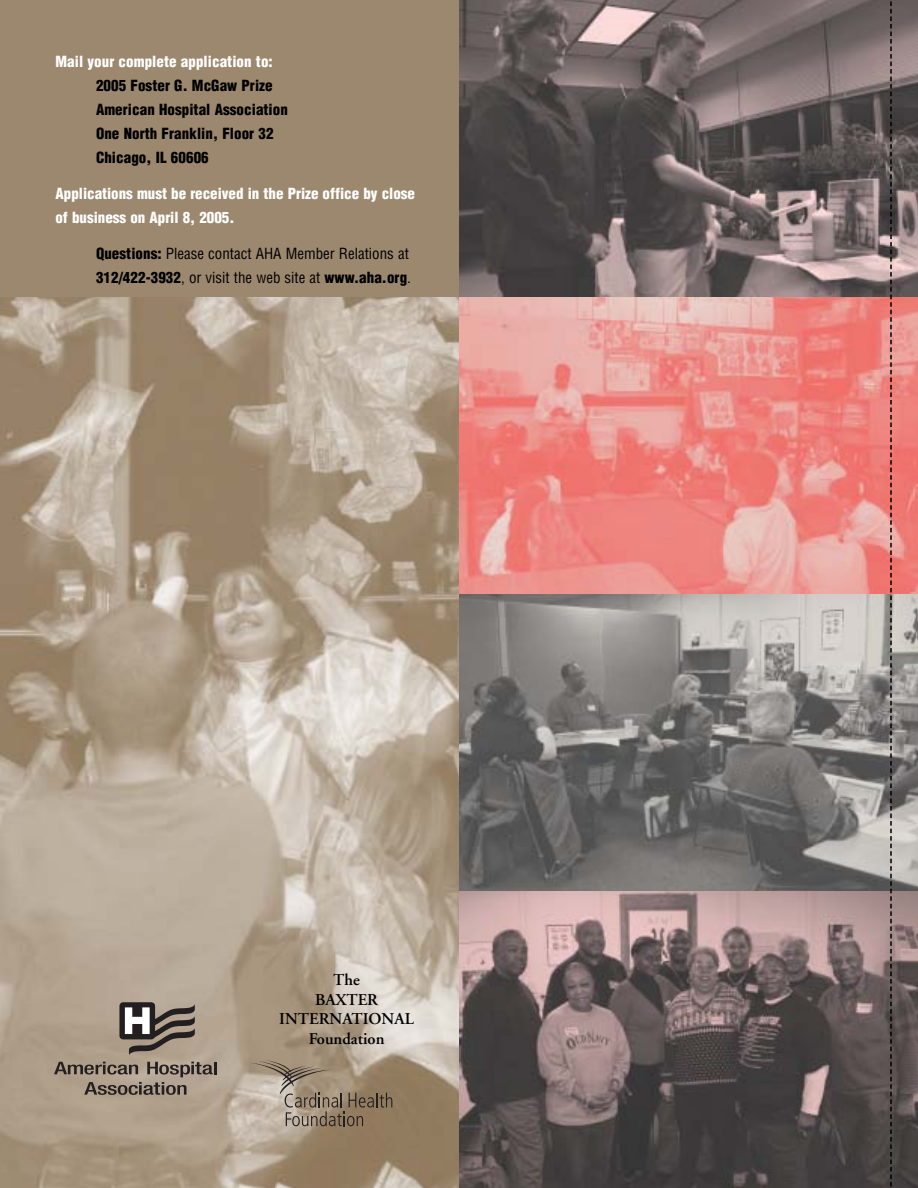
<style>
.page{position:relative;width:918px;height:1188px;background:#fff}
.page>*{position:absolute;margin:0;border:0;box-sizing:border-box;transform-origin:0 0}
.t1{font:600 16.5px/19.5px "Adobe Garamond";color:#000;text-align:center}
.t2{font:900 condensed 15px/24px "Helvetica";color:#fff}
.t3{font:900 condensed 15px/24px "Helvetica";letter-spacing:.005em;color:#000}
.t4{font:condensed 15px/24px "Helvetica";color:#000}
.s1{font-weight:900}
</style>
<div class="page">
<img style="left:0;top:297px;width:459px;height:891px">
<div style="left:0;top:0;width:459px;height:297px;background:#9c886e"></div>
<img style="left:459px;top:594px;width:459px;height:297px">
<svg style="left:459px;top:891px;width:459px;height:297px;background:#6f6161"></svg>
<svg style="left:54px;top:1062px;width:163px;height:33px;background:#8e8173"></svg>
<div style="left:119px;top:1002px;width:36px;height:37px;background:#231f20;border-radius:4px"></div>
<svg style="left:125px;top:1004px;width:70px;height:51px"></svg>
<svg style="left:459px;top:0;width:459px;height:297px;background:#695f5f"></svg>
<svg style="left:459px;top:297px;width:459px;height:297px;background:#ec908b"></svg>
<svg style="left:890px;top:0;width:2px;height:1188px;background:#52403f"></svg>
<svg style="left:250px;top:1060px;width:142px;height:66px;background:#9d8d79"></svg>
<p class="t2" style="left:56px;top:50px;width:219px">Mail your complete application to:</p>
<p class="t3" style="left:96px;top:74px;width:193px">2005 Foster G. McGaw Prize<br>American Hospital Association<br>One North Franklin, Floor 32<br>Chicago, IL 60606</p>
<p class="t2" style="left:56px;top:182px;width:361px">Applications must be received in the Prize office by close of business on April 8, 2005.</p>
<p class="t4" style="left:96px;top:242px;width:317px"><span class="s1">Questions:</span> Please contact AHA Member Relations at<br><span class="s1">312/422-3932</span>, or visit the web site at <span class="s1">www.aha.org</span>.</p>
<p class="t1" style="left:279px;top:972px;width:136px">The<br>BAXTER<br>INTERNATIONAL<br>Foundation</p>
</div>
